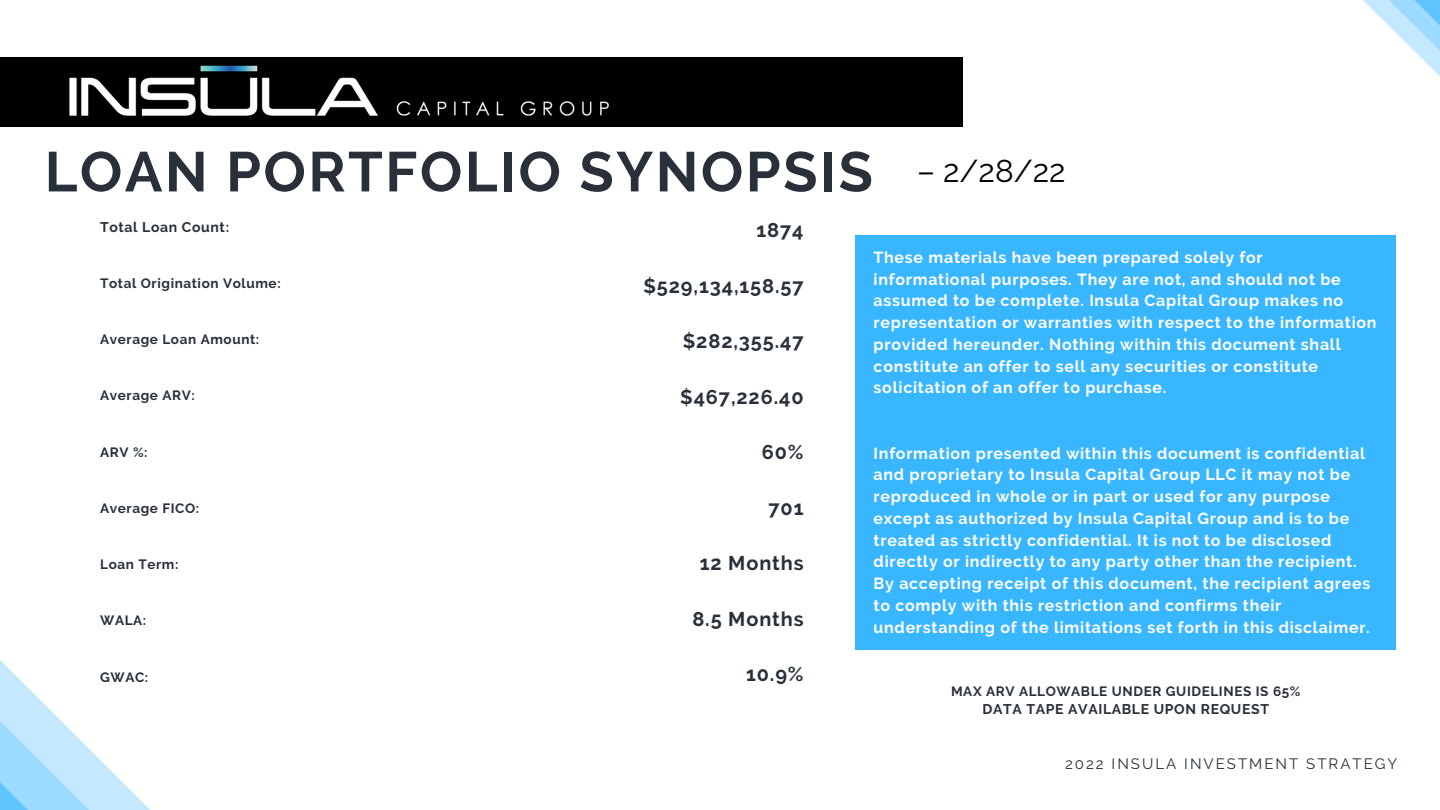
<style>
.page{position:relative;width:1440px;height:810px;background:#fff}
.page>*{position:absolute;margin:0;border:0;box-sizing:border-box;transform-origin:0 0}
.t1{font:700 56px "Raleway";letter-spacing:.045em;color:#293039}
.t2{font:31.5px "Raleway";color:#000}
.t3{font:700 19.9px "Raleway";letter-spacing:.045em;color:#293039}
.t4{font:700 16px/21.8px "Raleway";letter-spacing:.045em;color:#fff}
.t5{font:15px "Raleway";letter-spacing:.135em;color:#293039}
.t6{font:700 14px "Raleway";letter-spacing:.045em;color:#293039}
.t7{font:700 13.5px "Raleway";letter-spacing:.045em;color:#293039}
</style>
<div class="page">
<div style="left:0;top:58px;width:963px;height:69px;background:#000"></div>
<img style="left:69px;top:66px;width:540px;height:50px">
<svg style="left:0;top:660px;width:150px;height:150px"></svg>
<svg style="left:1363px;top:0;width:77px;height:76px"></svg>
<div style="left:855px;top:235px;width:541px;height:415px;background:#38b6ff"></div>
<h1 class="t1" style="left:45px;top:139px;width:830px">LOAN PORTFOLIO SYNOPSIS</h1>
<p class="t3" style="left:757px;top:218px;width:49px">1874</p>
<p class="t3" style="left:643px;top:274px;width:162px">$529,134,158.57</p>
<p class="t3" style="left:683px;top:329px;width:122px">$282,355.47</p>
<p class="t3" style="left:680px;top:385px;width:125px">$467,226.40</p>
<p class="t3" style="left:762px;top:440px;width:43px">60%</p>
<h2 class="t2" style="left:917px;top:152px;width:150px">– 2/28/22</h2>
<p class="t6" style="left:100px;top:218px;width:130px">Total Loan Count:</p>
<p class="t4" style="left:874px;top:246px;width:504px">These materials have been prepared solely for informational purposes. They are not, and should not be assumed to be complete. Insula Capital Group makes no representation or warranties with respect to the information provided hereunder. Nothing within this document shall constitute an offer to sell any securities or constitute solicitation of an offer to purchase.</p>
<p class="t7" style="left:100px;top:275px;width:182px">Total Origination Volume:</p>
<p class="t7" style="left:100px;top:331px;width:161px">Average Loan Amount:</p>
<p class="t7" style="left:100px;top:388px;width:96px">Average ARV:</p>
<p class="t4" style="left:874px;top:442px;width:498px">Information presented within this document is confidential and proprietary to Insula Capital Group LLC it may not be reproduced in whole or in part or used for any purpose except as authorized by Insula Capital Group and is to be treated as strictly confidential. It is not to be disclosed directly or indirectly to any party other than the recipient.<br>By accepting receipt of this document, the recipient agrees to comply with this restriction and confirms their understanding of the limitations set forth in this disclaimer.</p>
<p class="t7" style="left:100px;top:444px;width:49px">ARV %:</p>
<p class="t3" style="left:769px;top:496px;width:37px">701</p>
<p class="t3" style="left:700px;top:551px;width:105px">12 Months</p>
<p class="t7" style="left:100px;top:500px;width:101px">Average FICO:</p>
<p class="t7" style="left:100px;top:556px;width:80px">Loan Term:</p>
<p class="t3" style="left:692px;top:607px;width:113px">8.5 Months</p>
<p class="t3" style="left:746px;top:662px;width:59px">10.9%</p>
<p class="t7" style="left:100px;top:613px;width:48px">WALA:</p>
<p class="t7" style="left:100px;top:669px;width:50px">GWAC:</p>
<p class="t7" style="left:951px;top:684px;width:351px">MAX ARV ALLOWABLE UNDER GUIDELINES IS 65%</p>
<p class="t6" style="left:983px;top:701px;width:288px">DATA TAPE AVAILABLE UPON REQUEST</p>
<p class="t5" style="left:1065px;top:755px;width:334px">2022 INSULA INVESTMENT STRATEGY</p>
</div>
